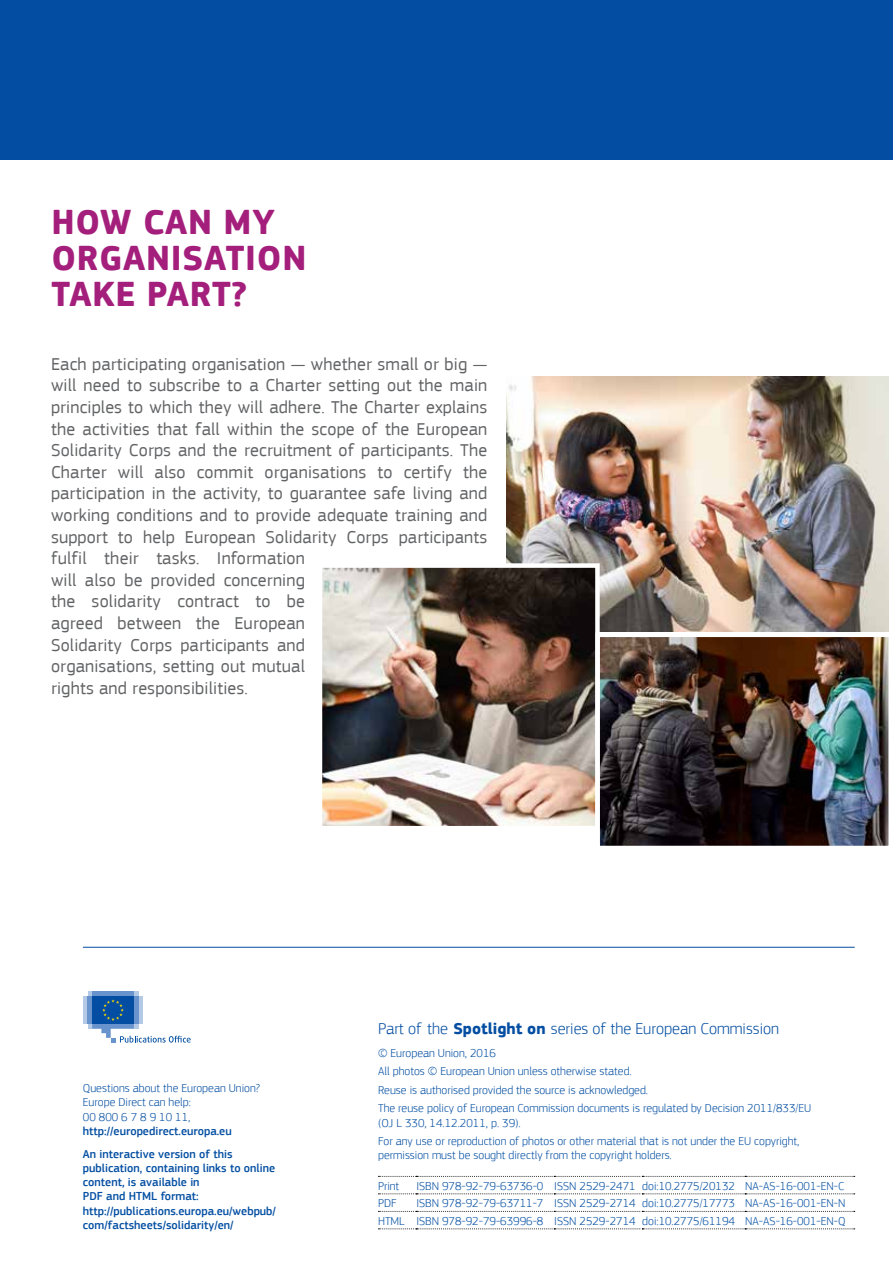
<style>
.page{position:relative;width:893px;height:1263px;background:#fff}
.page>*{position:absolute;margin:0;border:0;box-sizing:border-box;transform-origin:0 0}
.Header-purple-24{font:700 36px/36px "EC Square Sans Pro";letter-spacing:.02em;color:#a41f7c}
.text{font:18px/21.6px "EC Square Sans Pro";letter-spacing:.01em;color:#636466}
.identifiers{font:300 16.5px "EC Square Sans Pro";color:#034ea2}
.identifiers-2{font:300 12px/14.2px "EC Square Sans Pro";color:#034ea2}
.identifiers-3{font:500 12px/14.2px "EC Square Sans Pro";color:#034ea2}
.Blue-light-11{font:300 12px "EC Square Sans Pro";color:#034ea2}
.s1{font-weight:500}
.s2{font-weight:700}
</style>
<div class="page">
<div style="left:0;top:0;width:893px;height:160px;background:#034ea2"></div>
<hr style="left:88px;top:1024px;width:50px;height:4px;background:#b4c9e6">
<div style="left:88px;top:991px;width:50px;height:5px;background:#b4c9e6"></div>
<div style="left:92px;top:991px;width:42px;height:5px;background:#6993cd"></div>
<hr style="left:134px;top:996px;width:4px;height:28px;background:#6993cd">
<div style="left:138px;top:996px;width:5px;height:28px;background:#b4c9e6"></div>
<hr style="left:88px;top:996px;width:4px;height:28px;background:#6993cd">
<div style="left:83px;top:996px;width:5px;height:28px;background:#b4c9e6"></div>
<div style="left:92px;top:996px;width:42px;height:28px;background:#034ea2"></div>
<svg style="left:92px;top:999px;width:99px;height:43px"></svg>
<svg style="left:378px;top:1176px;width:477px;height:1px"></svg>
<svg style="left:378px;top:1193px;width:477px;height:1px"></svg>
<svg style="left:378px;top:1211px;width:477px;height:1px"></svg>
<svg style="left:378px;top:1228px;width:477px;height:1px"></svg>
<hr style="left:83px;top:947px;width:772px;height:1px;background:#034ea2">
<img style="left:506px;top:376px;width:383px;height:255px">
<img style="left:323px;top:568px;width:272px;height:257px">
<div style="left:318px;top:563px;width:282px;height:267px;border:4px solid #fff"></div>
<img style="left:600px;top:637px;width:288px;height:208px">
<div style="left:595px;top:632px;width:298px;height:218px;border:4px solid #fff"></div>
<p class="Header-purple-24" style="left:51px;top:205px;width:257px">HOW CAN MY<br>ORGANISATION<br>TAKE PART?</p>
<p class="text" style="left:51px;top:353px;width:438px">Each participating organisation — whether small or big — will need to subscribe to a Charter setting out the main principles to which they will adhere. The Charter explains the activities that fall within the scope of the European Solidarity Corps and the recruitment of participants. The Charter will also commit organisations to certify the participation in the activity, to guarantee safe living and working conditions and to provide adequate training and support to help European Solidarity Corps participants fulfil their tasks. Information<br>will also be provided concerning<br>the solidarity contract to be<br>agreed between the European<br>Solidarity Corps participants and<br>organisations, setting out mutual<br>rights and responsibilities.</p>
<p class="identifiers-2" style="left:83px;top:1081px;width:179px">Questions about the European Union?<br>Europe Direct can help:<br>00 800 6 7 8 9 10 11, <span class="s1">http://europedirect.europa.eu</span></p>
<p class="identifiers-3" style="left:83px;top:1147px;width:195px">An interactive version of this publication, containing links to online content, is available in<br>PDF and HTML format: http://publications.europa.eu/webpub/ com/factsheets/solidarity/en/</p>
<p class="identifiers" style="left:378px;top:1019px;width:402px">Part of the <span class="s2">Spotlight on</span> series of the European Commission</p>
<p class="Blue-light-11" style="left:378px;top:1046px;width:119px">© European Union, 2016</p>
<p class="identifiers-2" style="left:378px;top:1064px;width:255px">All photos © European Union unless otherwise stated.</p>
<p class="identifiers-2" style="left:378px;top:1083px;width:271px">Reuse is authorised provided the source is acknowledged.</p>
<p class="identifiers-2" style="left:378px;top:1101px;width:435px">The reuse policy of European Commission documents is regulated by Decision 2011/833/EU (OJ L 330, 14.12.2011, p. 39).</p>
<p class="identifiers-2" style="left:378px;top:1134px;width:423px">For any use or reproduction of photos or other material that is not under the EU copyright, permission must be sought directly from the copyright holders.</p>
<p class="identifiers-2" style="left:378px;top:1178px;width:23px">Print</p>
<p class="identifiers-2" style="left:416px;top:1178px;width:129px">ISBN 978-92-79-63736-0</p>
<p class="identifiers-2" style="left:554px;top:1178px;width:83px">ISSN 2529-2471</p>
<p class="identifiers-2" style="left:642px;top:1178px;width:94px">doi:10.2775/20132</p>
<p class="identifiers-2" style="left:745px;top:1178px;width:101px">NA-AS-16-001-EN-C</p>
<p class="identifiers-2" style="left:378px;top:1196px;width:20px">PDF</p>
<p class="identifiers-2" style="left:416px;top:1196px;width:129px">ISBN 978-92-79-63711-7</p>
<p class="identifiers-2" style="left:554px;top:1196px;width:83px">ISSN 2529-2714</p>
<p class="identifiers-2" style="left:642px;top:1196px;width:94px">doi:10.2775/17773</p>
<p class="identifiers-2" style="left:745px;top:1196px;width:102px">NA-AS-16-001-EN-N</p>
<p class="identifiers-2" style="left:378px;top:1213px;width:28px">HTML</p>
<p class="identifiers-2" style="left:416px;top:1213px;width:129px">ISBN 978-92-79-63996-8</p>
<p class="identifiers-2" style="left:554px;top:1213px;width:83px">ISSN 2529-2714</p>
<p class="identifiers-2" style="left:642px;top:1213px;width:94px">doi:10.2775/61194</p>
<p class="identifiers-2" style="left:745px;top:1213px;width:102px">NA-AS-16-001-EN-Q</p>
</div>
